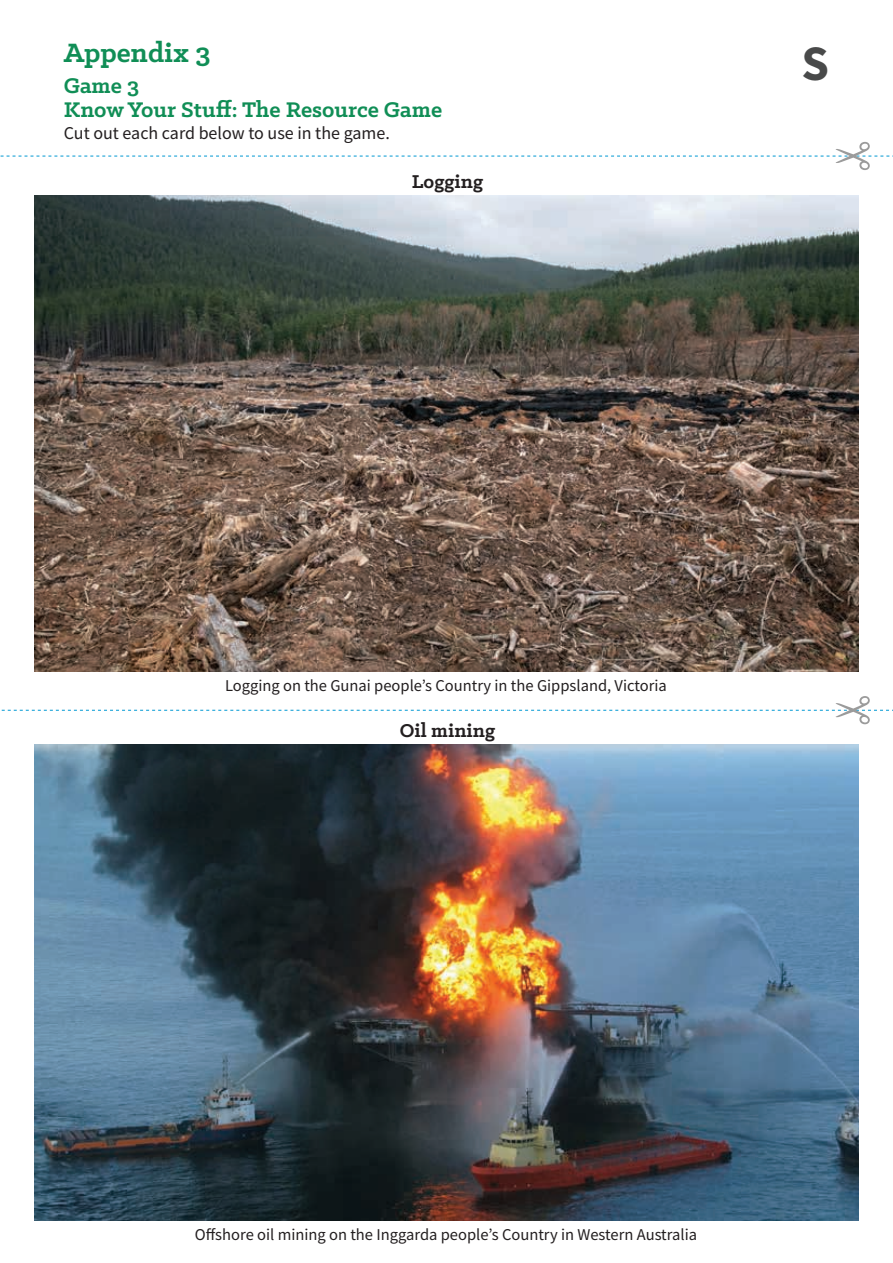
<style>
.page{position:relative;width:893px;height:1263px;background:#fff}
.page>*{position:absolute;margin:0;border:0;box-sizing:border-box;transform-origin:0 0}
.t1{font:700 49.65px "Source Sans Pro";color:#494a4a}
.Head_1_continued{font:700 30px "Klinic Slab";color:#108e56}
.Head_2_continued{font:700 24px/24px "Klinic Slab";color:#108e56}
.t2{font:700 21px "Klinic Slab";color:#231f20}
.Text{font:18px "Source Sans Pro";color:#231f20}
.t3{font:16.5px "Source Sans Pro";color:#231f20}
</style>
<div class="page">
<svg style="left:0;top:142px;width:893px;height:28px"></svg>
<svg style="left:1px;top:696px;width:892px;height:28px"></svg>
<img style="left:34px;top:196px;width:825px;height:476px">
<img style="left:34px;top:744px;width:825px;height:476px">
<h1 class="Head_1_continued" style="left:64px;top:33px;width:148px">Appendix 3</h1>
<h2 class="Head_2_continued" style="left:64px;top:73px;width:380px">Game 3<br>Know Your Stuff: The Resource Game</h2>
<p class="Text" style="left:64px;top:121px;width:328px">Cut out each card below to use in the game.</p>
<p class="t2" style="left:412px;top:168px;width:73px">Logging</p>
<h1 class="t1" style="left:802px;top:30px;width:29px">S</h1>
<p class="t3" style="left:225px;top:675px;width:443px">Logging on the Gunai people’s Country in the Gippsland, Victoria</p>
<p class="t2" style="left:400px;top:716px;width:97px">Oil mining</p>
<p class="t3" style="left:195px;top:1223px;width:504px">Offshore oil mining on the Inggarda people’s Country in Western Australia</p>
</div>
